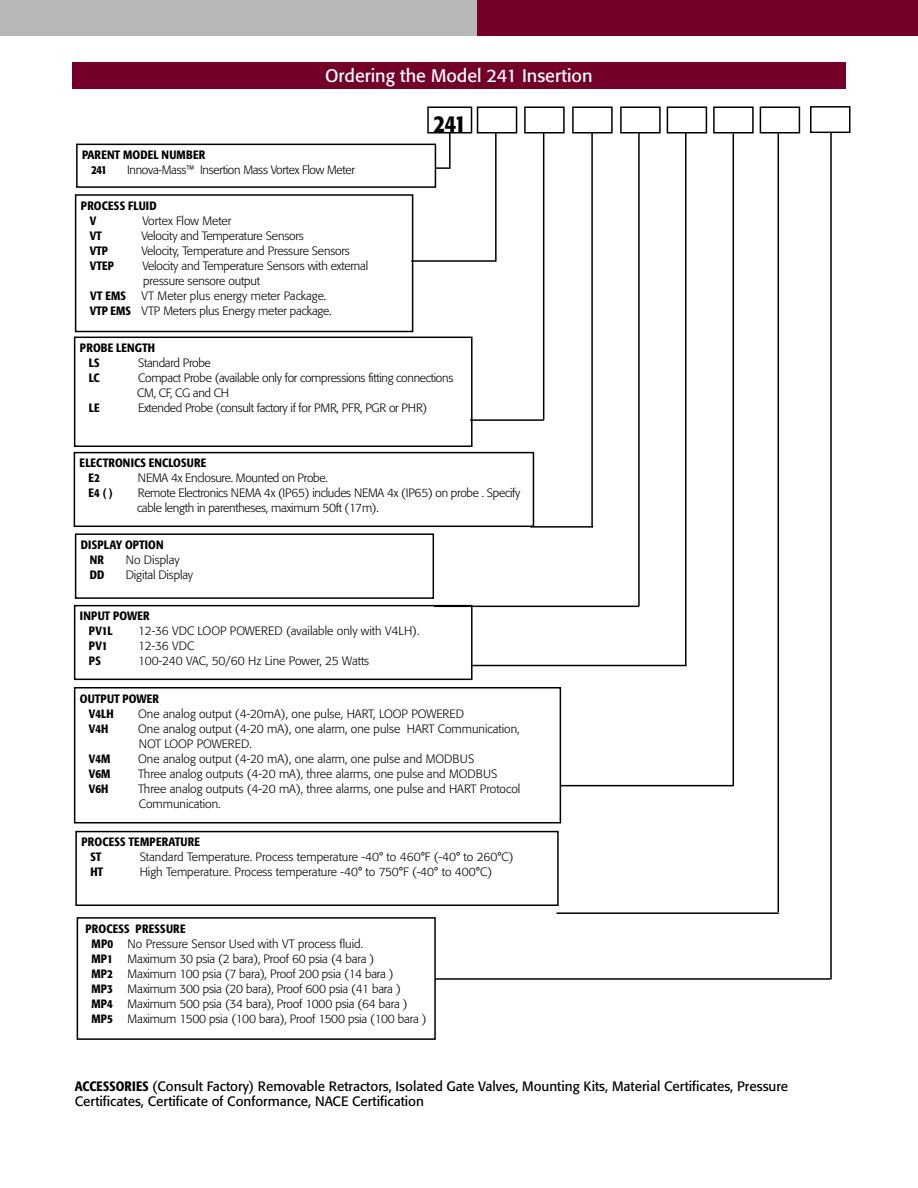
<style>
.page{position:relative;width:918px;height:1188px;background:#fff}
.page>*{position:absolute;margin:0;border:0;box-sizing:border-box;transform-origin:0 0}
.t1{font:500 condensed 24px "Formata";color:#000}
.Headline{font:18px "Formata";color:#fff}
.Heads{font:13.5px/15px "Formata";color:#000}
.Body_text{font:300 12px "Formata";letter-spacing:-.015em;color:#000}
.Heads-2{font:500 condensed 12px "Formata";letter-spacing:.015em;color:#000}
.Body_text-2{font:500 condensed 12px "Formata";color:#000}
.s1{font-weight:500;font-stretch:condensed}
</style>
<div class="page">
<div style="left:459px;top:0;width:459px;height:36px;background:#74002a"></div>
<div style="left:0;top:0;width:477px;height:36px;background:#b7b7b7"></div>
<div style="left:427px;top:107px;width:45px;height:27px;border:2px solid #000"></div>
<div style="left:477px;top:107px;width:40px;height:27px;border:2px solid #000"></div>
<div style="left:524px;top:107px;width:41px;height:27px;border:2px solid #000"></div>
<div style="left:572px;top:107px;width:41px;height:27px;border:2px solid #000"></div>
<div style="left:620px;top:107px;width:41px;height:27px;border:2px solid #000"></div>
<div style="left:667px;top:107px;width:40px;height:27px;border:2px solid #000"></div>
<div style="left:713px;top:107px;width:41px;height:27px;border:2px solid #000"></div>
<div style="left:760px;top:107px;width:40px;height:27px;border:2px solid #000"></div>
<hr style="left:495px;top:132px;width:2px;height:130px;background:#000">
<hr style="left:530px;top:526px;width:63px;height:2px;background:#000">
<hr style="left:685px;top:132px;width:1px;height:534px;background:#000">
<hr style="left:411px;top:260px;width:85px;height:2px;background:#000">
<hr style="left:470px;top:419px;width:74px;height:2px;background:#000">
<hr style="left:434px;top:606px;width:205px;height:1px;background:#000">
<hr style="left:543px;top:132px;width:1px;height:288px;background:#000">
<hr style="left:591px;top:132px;width:2px;height:395px;background:#000">
<hr style="left:638px;top:132px;width:2px;height:474px;background:#000">
<div style="left:72px;top:62px;width:774px;height:27px;background:#74002a"></div>
<hr style="left:449px;top:133px;width:2px;height:35px;background:#000">
<hr style="left:733px;top:134px;width:1px;height:652px;background:#000">
<hr style="left:778px;top:134px;width:1px;height:778px;background:#000">
<hr style="left:471px;top:665px;width:216px;height:1px;background:#000">
<hr style="left:561px;top:785px;width:173px;height:1px;background:#000">
<hr style="left:556px;top:912px;width:223px;height:2px;background:#000">
<div style="left:74px;top:337px;width:399px;height:110px;border:2px solid #000"></div>
<div style="left:74px;top:452px;width:460px;height:75px;border:2px solid #000"></div>
<div style="left:74px;top:605px;width:399px;height:75px;border:2px solid #000"></div>
<div style="left:74px;top:687px;width:487px;height:136px;border:2px solid #000"></div>
<div style="left:75px;top:831px;width:484px;height:75px;border:2px solid #000"></div>
<div style="left:75px;top:194px;width:338px;height:138px;border:2px solid #000"></div>
<div style="left:75px;top:533px;width:359px;height:66px;border:2px solid #000"></div>
<div style="left:76px;top:144px;width:360px;height:44px;border:2px solid #000"></div>
<svg style="left:436px;top:167px;width:14px;height:2px"></svg>
<div style="left:77px;top:917px;width:359px;height:123px;border:2px solid #000"></div>
<div style="left:810px;top:106px;width:40px;height:27px;border:2px solid #000"></div>
<hr style="left:830px;top:132px;width:2px;height:848px;background:#000">
<hr style="left:435px;top:978px;width:395px;height:2px;background:#000">
<p class="Headline" style="left:325px;top:65px;width:269px">Ordering the Model 241 Insertion</p>
<p class="Heads-2" style="left:82px;top:148px;width:125px">PARENT MODEL NUMBER</p>
<p class="Body_text-2" style="left:91px;top:163px;width:17px">241</p>
<p class="Body_text" style="left:127px;top:163px;width:229px">Innova-Mass™ Insertion Mass Vortex Flow Meter</p>
<p class="Heads-2" style="left:81px;top:198px;width:77px">PROCESS FLUID</p>
<p class="Body_text-2" style="left:90px;top:213px;width:8px">V</p>
<p class="Body_text" style="left:142px;top:214px;width:90px">Vortex Flow Meter</p>
<p class="Body_text-2" style="left:90px;top:228px;width:14px">VT</p>
<p class="Body_text" style="left:142px;top:229px;width:164px">Velocity and Temperature Sensors</p>
<p class="Body_text-2" style="left:90px;top:243px;width:20px">VTP</p>
<p class="Body_text" style="left:142px;top:244px;width:210px">Velocity, Temperature and Pressure Sensors</p>
<p class="Body_text-2" style="left:90px;top:258px;width:26px">VTEP</p>
<p class="Body_text" style="left:142px;top:259px;width:227px">Velocity and Temperature Sensors with external</p>
<p class="Body_text" style="left:143px;top:274px;width:118px">pressure sensore output</p>
<p class="Body_text-2" style="left:90px;top:288px;width:37px">VT EMS</p>
<p class="Body_text" style="left:142px;top:289px;width:186px">VT Meter plus energy meter Package.</p>
<p class="Body_text" style="left:90px;top:304px;width:243px"><span class="s1">VTP EMS</span> VTP Meters plus Energy meter package.</p>
<p class="t1" style="left:433px;top:109px;width:34px">241</p>
<p class="Heads-2" style="left:80px;top:341px;width:77px">PROBE LENGTH</p>
<p class="Body_text-2" style="left:89px;top:356px;width:12px">LS</p>
<p class="Body_text" style="left:138px;top:356px;width:74px">Standard Probe</p>
<p class="Body_text-2" style="left:89px;top:371px;width:13px">LC</p>
<p class="Body_text" style="left:138px;top:371px;width:317px">Compact Probe (available only for compressions fitting connections</p>
<p class="Body_text" style="left:137px;top:386px;width:93px">CM, CF, CG and CH</p>
<p class="Body_text-2" style="left:89px;top:401px;width:12px">LE</p>
<p class="Body_text" style="left:138px;top:401px;width:291px">Extended Probe (consult factory if for PMR, PFR, PGR or PHR)</p>
<p class="Heads-2" style="left:80px;top:456px;width:128px">ELECTRONICS ENCLOSURE</p>
<p class="Body_text-2" style="left:89px;top:471px;width:13px">E2</p>
<p class="Body_text" style="left:138px;top:471px;width:191px">NEMA 4x Enclosure. Mounted on Probe.</p>
<p class="Body_text-2" style="left:89px;top:486px;width:25px">E4 ( )</p>
<p class="Body_text" style="left:138px;top:486px;width:384px">Remote Electronics NEMA 4x (IP65) includes NEMA 4x (IP65) on probe . Specify</p>
<p class="Body_text" style="left:137px;top:501px;width:243px">cable length in parentheses, maximum 50ft (17m).</p>
<p class="Heads-2" style="left:81px;top:537px;width:84px">DISPLAY OPTION</p>
<p class="Body_text-2" style="left:90px;top:552px;width:16px">NR</p>
<p class="Body_text" style="left:126px;top:553px;width:55px">No Display</p>
<p class="Body_text-2" style="left:90px;top:567px;width:16px">DD</p>
<p class="Body_text" style="left:126px;top:568px;width:69px">Digital Display</p>
<p class="Heads-2" style="left:80px;top:609px;width:71px">INPUT POWER</p>
<p class="Body_text-2" style="left:89px;top:624px;width:25px">PV1L</p>
<p class="Body_text" style="left:138px;top:624px;width:283px">12-36 VDC LOOP POWERED (available only with V4LH).</p>
<p class="Body_text-2" style="left:89px;top:639px;width:20px">PV1</p>
<p class="Body_text" style="left:138px;top:639px;width:58px">12-36 VDC</p>
<p class="Body_text-2" style="left:89px;top:654px;width:13px">PS</p>
<p class="Body_text" style="left:138px;top:654px;width:233px">100-240 VAC, 50/60 Hz Line Power, 25 Watts</p>
<p class="Heads-2" style="left:80px;top:691px;width:81px">OUTPUT POWER</p>
<p class="Body_text-2" style="left:89px;top:706px;width:26px">V4LH</p>
<p class="Body_text" style="left:138px;top:706px;width:327px">One analog output (4-20mA), one pulse, HART, LOOP POWERED</p>
<p class="Body_text-2" style="left:89px;top:721px;width:21px">V4H</p>
<p class="Body_text" style="left:138px;top:721px;width:383px">One analog output (4-20 mA), one alarm, one pulse HART Communication,</p>
<p class="Body_text" style="left:139px;top:736px;width:115px">NOT LOOP POWERED.</p>
<p class="Body_text-2" style="left:89px;top:751px;width:23px">V4M</p>
<p class="Body_text" style="left:138px;top:751px;width:338px">One analog output (4-20 mA), one alarm, one pulse and MODBUS</p>
<p class="Body_text-2" style="left:89px;top:766px;width:23px">V6M</p>
<p class="Body_text" style="left:138px;top:766px;width:361px">Three analog outputs (4-20 mA), three alarms, one pulse and MODBUS</p>
<p class="Body_text-2" style="left:89px;top:781px;width:21px">V6H</p>
<p class="Body_text" style="left:138px;top:781px;width:384px">Three analog outputs (4-20 mA), three alarms, one pulse and HART Protocol</p>
<p class="Body_text" style="left:139px;top:796px;width:84px">Communication.</p>
<p class="Heads-2" style="left:81px;top:835px;width:120px">PROCESS TEMPERATURE</p>
<p class="Body_text-2" style="left:90px;top:850px;width:13px">ST</p>
<p class="Body_text" style="left:140px;top:850px;width:375px">Standard Temperature. Process temperature -40° to 460°F (-40° to 260°C)</p>
<p class="Body_text-2" style="left:90px;top:865px;width:14px">HT</p>
<p class="Body_text" style="left:140px;top:865px;width:354px">High Temperature. Process temperature -40° to 750°F (-40° to 400°C)</p>
<p class="Heads-2" style="left:85px;top:921px;width:102px">PROCESS PRESSURE</p>
<p class="Body_text" style="left:92px;top:936px;width:273px"><span class="s1">MP0</span> No Pressure Sensor Used with VT process fluid.</p>
<p class="Body_text" style="left:92px;top:951px;width:284px"><span class="s1">MP1</span> Maximum 30 psia (2 bara), Proof 60 psia (4 bara )</p>
<p class="Body_text" style="left:92px;top:966px;width:304px"><span class="s1">MP2</span> Maximum 100 psia (7 bara), Proof 200 psia (14 bara )</p>
<p class="Body_text" style="left:92px;top:981px;width:311px"><span class="s1">MP3</span> Maximum 300 psia (20 bara), Proof 600 psia (41 bara )</p>
<p class="Body_text" style="left:92px;top:996px;width:317px"><span class="s1">MP4</span> Maximum 500 psia (34 bara), Proof 1000 psia (64 bara )</p>
<p class="Body_text" style="left:92px;top:1011px;width:336px"><span class="s1">MP5</span> Maximum 1500 psia (100 bara), Proof 1500 psia (100 bara )</p>
<p class="Heads" style="left:75px;top:1079px;width:715px"><span class="s1">ACCESSORIES</span> (Consult Factory) Removable Retractors, Isolated Gate Valves, Mounting Kits, Material Certificates, Pressure<br>Certificates, Certificate of Conformance, NACE Certification</p>
</div>
